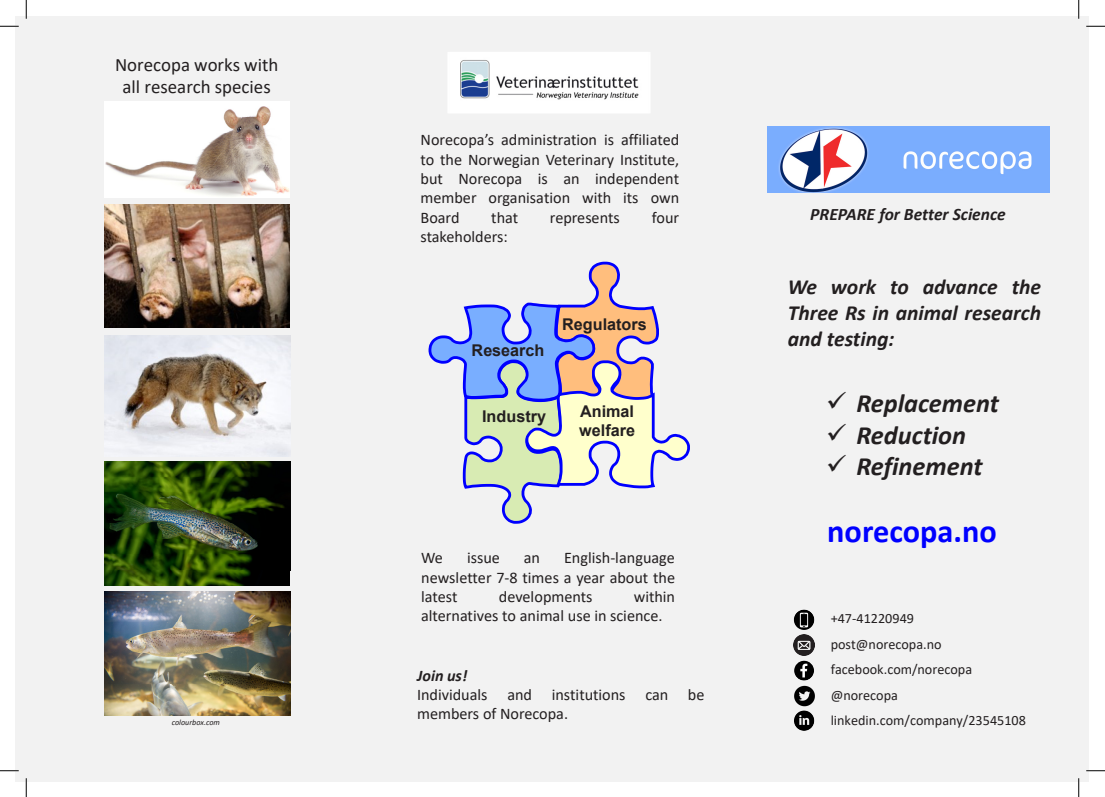
<style>
.page{position:relative;width:1105px;height:797px;background:#fff}
.page>*{position:absolute;margin:0;border:0;box-sizing:border-box;transform-origin:0 0}
.t1{font:700 32.38px "Calibri";color:#00f}
.t2{font:italic 700 26.38px "Calibri";color:#231f20}
.t3{font:italic 700 21.62px/25.9px "Calibri";color:#231f20;text-align:justify}
.t4{font:18.88px/22.6px "Calibri";color:#231f20;text-align:center}
.t5{font:italic 700 17.5px "Calibri";color:#231f20}
.t6{font:16.25px/19.4px "Calibri";color:#231f20;text-align:justify}
.t7{font:700 16.25px/19.4px "Arial";color:#231f20}
.t8{font:14.12px/25.5px "Calibri";color:#231f20}
.t9{font:italic 8.12px "Calibri";color:#231f20}
.s1{font-weight:700;font-style:italic}
</style>
<div class="page">
<div style="left:16px;top:16px;width:1073px;height:765px;background:#f2f2f2"></div>
<img style="left:768px;top:126px;width:281px;height:66px">
<img style="left:448px;top:52px;width:202px;height:61px">
<svg style="left:428px;top:261px;width:262px;height:263px"></svg>
<img style="left:105px;top:335px;width:185px;height:121px">
<img style="left:104px;top:204px;width:186px;height:123px">
<img style="left:105px;top:591px;width:185px;height:124px">
<img style="left:104px;top:462px;width:186px;height:123px">
<img style="left:104px;top:102px;width:186px;height:95px">
<img style="left:794px;top:609px;width:20px;height:21px;border-radius:10px">
<img style="left:793px;top:634px;width:22px;height:21px">
<img style="left:794px;top:660px;width:20px;height:20px;border-radius:10px">
<img style="left:794px;top:685px;width:21px;height:22px">
<img style="left:794px;top:710px;width:20px;height:21px;border-radius:10px">
<svg style="left:0;top:25px;width:19px;height:2px"></svg>
<svg style="left:1086px;top:25px;width:19px;height:2px"></svg>
<svg style="left:0;top:770px;width:19px;height:1px"></svg>
<svg style="left:1086px;top:770px;width:19px;height:1px"></svg>
<svg style="left:25px;top:0;width:2px;height:19px"></svg>
<svg style="left:25px;top:778px;width:2px;height:19px"></svg>
<svg style="left:1078px;top:0;width:1px;height:19px"></svg>
<svg style="left:1078px;top:778px;width:1px;height:19px"></svg>
<p class="t4" style="left:115px;top:53px;width:165px">Norecopa works with all research species</p>
<p class="t9" style="left:172px;top:717px;width:50px">colourbox.com</p>
<p class="t6" style="left:421px;top:130px;width:260px">Norecopa’s administration is affiliated to the Norwegian Veterinary Institute, but Norecopa is an independent member organisation with its own Board</p>
<p class="t6" style="left:491px;top:207px;width:28px">that</p>
<p class="t6" style="left:550px;top:207px;width:71px">represents</p>
<p class="t6" style="left:652px;top:207px;width:29px">four</p>
<p class="t6" style="left:421px;top:227px;width:89px">stakeholders:</p>
<p class="t7" style="left:472px;top:341px;width:74px">Research</p>
<p class="t7" style="left:562px;top:314px;width:86px">Regulators</p>
<p class="t7" style="left:482px;top:407px;width:65px">Industry</p>
<p class="t7" style="left:579px;top:401px;width:58px">Animal welfare</p>
<p class="t6" style="left:421px;top:547px;width:255px;text-indent:143px">English-language newsletter 7-8 times a year about the latest</p>
<p class="t6" style="left:421px;top:547px;width:23px">We</p>
<p class="t6" style="left:467px;top:547px;width:34px">issue</p>
<p class="t6" style="left:524px;top:547px;width:18px">an</p>
<p class="t6" style="left:421px;top:586px;width:255px;text-indent:213px">within alternatives to animal use in science.</p>
<p class="t6" style="left:499px;top:586px;width:95px">developments</p>
<p class="t6" style="left:417px;top:665px;width:289px;text-align:left"><span class="s1">Join us!<br></span>Individuals and institutions can be members of Norecopa.</p>
<p class="t5" style="left:810px;top:201px;width:197px">PREPARE for Better Science</p>
<p class="t3" style="left:788px;top:273px;width:255px">We work to advance the Three Rs in animal research and testing:</p>
<p class="t2" style="left:826px;top:384px;width:174px">✓ Replacement</p>
<p class="t2" style="left:826px;top:416px;width:142px">✓ Reduction</p>
<p class="t2" style="left:826px;top:448px;width:158px">✓ Refinement</p>
<p class="t1" style="left:827px;top:508px;width:171px">norecopa.no</p>
<p class="t8" style="left:831px;top:605px;width:197px">+47-41220949 post@norecopa.no facebook.com/norecopa @norecopa linkedin.com/company/23545108</p>
</div>
